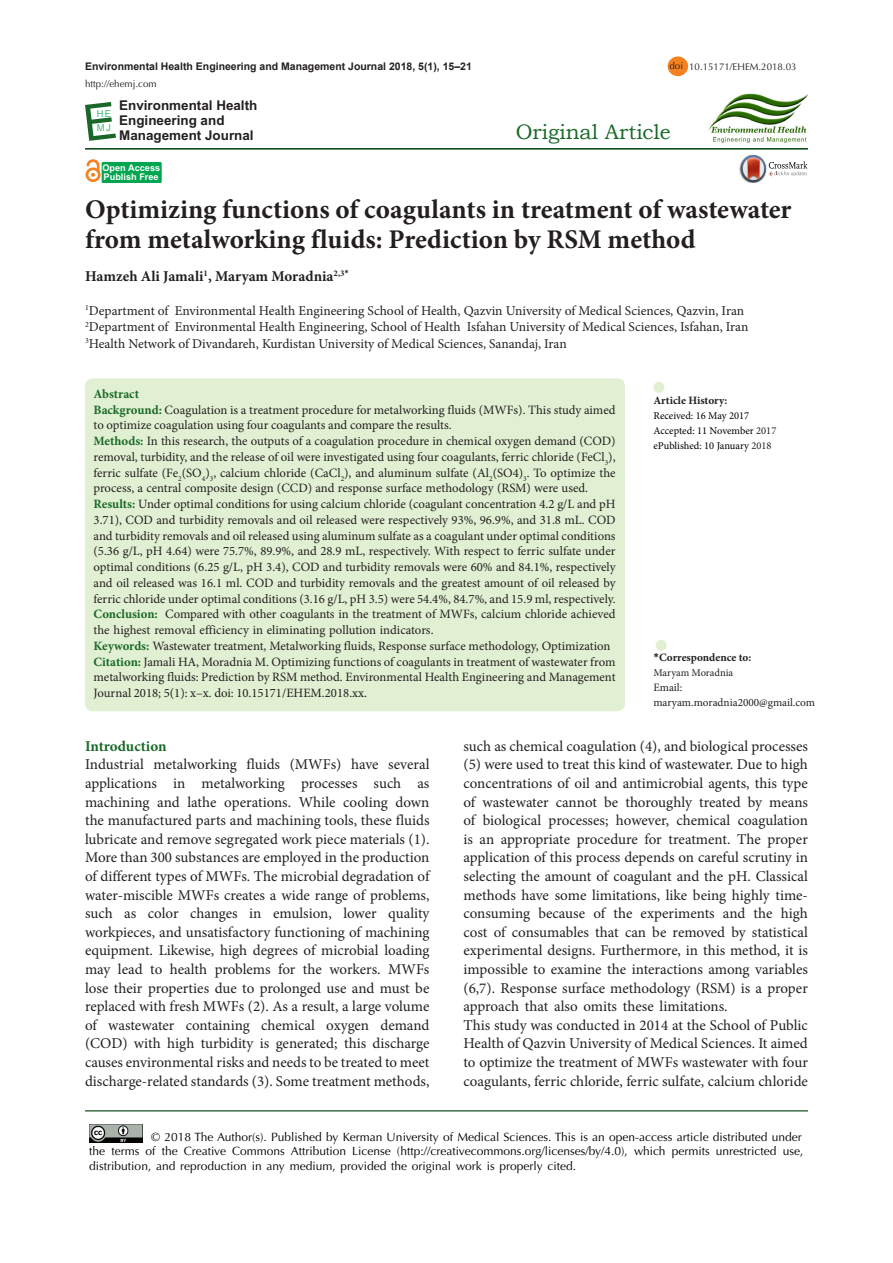
<style>
.page{position:relative;width:893px;height:1263px;background:#fff}
.page>*{position:absolute;margin:0;border:0;box-sizing:border-box;transform-origin:0 0}
.Default{font:700 27px/30px "Minion Pro";color:#231f20}
.t1{font:21px "Bookman Old Style";color:#196928}
.t2{font:15px/18.6px "Minion Pro";color:#231f20;text-align:justify}
.Default-2{font:700 15px "Minion Pro";color:#231f20}
.t3{font:700 15px "Minion Pro";letter-spacing:-.005em;color:#196928}
.Default-3{font:13.5px "Minion Pro";color:#231f20}
.t4{font:700 13.5px/15px "Arial";color:#231f20}
.Default-4{font:12.75px/15.8px "Minion Pro";color:#231f20;text-align:justify}
.Default-5{font:700 12.75px "Minion Pro";color:#196928}
.t5{font:12px/14.4px "Optima LT Std";color:#010202}
.t6{font:11.25px "Minion Pro";color:#231f20}
.t7{font:700 11.25px "Minion Pro";color:#231f20}
.t8{font:10.5px "Minion Pro";color:#000}
.t9{font:700 10.5px "Arial";color:#231f20}
.t10{font:10.5px "Minion Pro";color:#231f20}
.t11{font:9.75px "Optima LT Std";color:#231f20}
.t12{font:9.45px/14.5px "Arial";color:#41b977}
.t13{font:700 9.15px/9px "Arial";color:#fff}
.s1{font-weight:700;color:#196928}
.s2{font-family:"Calibri"}
.s3{color:#231f20}
</style>
<div class="page">
<hr style="left:85px;top:148px;width:723px;height:2px;background:#00410f">
<div style="left:85px;top:378px;width:540px;height:333px;background:#e1f0d2;border-radius:8px"></div>
<div style="left:656px;top:640px;width:11px;height:11px;background:#e1f0d2;border-radius:50%"></div>
<div style="left:653px;top:382px;width:11px;height:11px;background:#e1f0d2;border-radius:50%"></div>
<hr style="left:85px;top:1110px;width:723px;height:1px;background:#00410f">
<svg style="left:85px;top:102px;width:31px;height:39px"></svg>
<img style="left:89px;top:1124px;width:54px;height:19px">
<div style="left:668px;top:56px;width:20px;height:20px;background:#f58220;border-radius:50%"></div>
<div style="left:102px;top:162px;width:59px;height:21px;background:#00a54f"></div>
<div style="left:102px;top:162px;width:59px;height:21px;border:1px solid #00a54f"></div>
<div style="left:86px;top:167px;width:15px;height:15px;border:3px solid #f58220;border-radius:50%"></div>
<svg style="left:85px;top:161px;width:16px;height:16px"></svg>
<img style="left:708px;top:94px;width:100px;height:49px">
<img style="left:739px;top:163px;width:2px;height:13px">
<svg style="left:741px;top:155px;width:66px;height:27px"></svg>
<p class="t9" style="left:85px;top:59px;width:388px">Environmental Health Engineering and Management Journal 2018, 5(1), 15–21</p>
<p class="t11" style="left:85px;top:78px;width:73px">http://ehemj.com</p>
<p class="t12" style="left:97px;top:106px;width:16px">HE<br>MJ</p>
<p class="t4" style="left:119px;top:98px;width:140px">Environmental Health<br>Engineering and<br>Management Journal</p>
<p class="t13" style="left:102px;top:164px;width:59px">Open Access<br>Publish Free</p>
<p class="t11" style="left:669px;top:60px;width:15px">doi</p>
<p class="t11" style="left:689px;top:61px;width:109px">10.15171/EHEM.2018.03</p>
<p class="t1" style="left:516px;top:118px;width:156px">Original Article</p>
<p class="Default" style="left:85px;top:194px;width:708px">Optimizing functions of coagulants in treatment of wastewater from metalworking fluids: Prediction by RSM method</p>
<p class="Default-2" style="left:85px;top:266px;width:265px">Hamzeh Ali Jamali<sup>1</sup>, Maryam Moradnia<sup>2,3</sup><sup>*</sup></p>
<p class="Default-3" style="left:85px;top:301px;width:661px"><sup>1</sup>Department of Environmental Health Engineering School of Health, Qazvin University of Medical Sciences, Qazvin, Iran</p>
<p class="Default-3" style="left:85px;top:318px;width:665px"><sup>2</sup>Department of Environmental Health Engineering, School of Health Isfahan University of Medical Sciences, Isfahan, Iran</p>
<p class="Default-3" style="left:85px;top:334px;width:483px"><sup>3</sup>Health Network of Divandareh, Kurdistan University of Medical Sciences, Sanandaj, Iran</p>
<p class="Default-5" style="left:94px;top:385px;width:47px">Abstract</p>
<p class="Default-4" style="left:94px;top:402px;width:524px"><span class="s1">Background:</span> Coagulation is a treatment procedure for metalworking fluids (MWFs). This study aimed to optimize coagulation using four coagulants and compare the results.</p>
<p class="Default-4" style="left:94px;top:433px;width:524px"><span class="s1">Methods:</span> In this research, the outputs of a coagulation procedure in chemical oxygen demand (COD) removal, turbidity, and the release of oil were investigated using four coagulants, ferric chloride (FeCl<sub>3</sub>), ferric sulfate (Fe<sub>2</sub>(SO<sub>4</sub>)<sub>3</sub>, calcium chloride (CaCl<sub>2</sub>), and aluminum sulfate (Al<sub>2</sub>(SO4)<sub>3</sub>. To optimize the process, a central composite design (CCD) and response surface methodology (RSM) were used.</p>
<p class="Default-4" style="left:94px;top:496px;width:524px"><span class="s1">Results:</span> Under optimal conditions for using calcium chloride (coagulant concentration 4.2 g/L and pH 3.71), COD and turbidity removals and oil released were respectively 93%, 96.9%, and 31.8 mL. COD and turbidity removals and oil released using aluminum sulfate as a coagulant under optimal conditions (5.36 g/L, pH 4.64) were 75.7%, 89.9%, and 28.9 mL, respectively. With respect to ferric sulfate under optimal conditions (6.25 g/L, pH 3.4), COD and turbidity removals were 60% and 84.1%, respectively and oil released was 16.1 ml. COD and turbidity removals and the greatest amount of oil released by ferric chloride under optimal conditions (3.16 g/L, pH 3.5) were 54.4%, 84.7%, and 15.9 ml, respectively.</p>
<p class="Default-4" style="left:94px;top:606px;width:523px"><span class="s1">Conclusion:</span> Compared with other coagulants in the treatment of MWFs, calcium chloride achieved the highest removal efficiency in eliminating pollution indicators.</p>
<p class="Default-4" style="left:94px;top:638px;width:518px"><span class="s1">Keywords:</span> Wastewater treatment, Metalworking fluids, Response surface methodology, Optimization</p>
<p class="Default-4" style="left:94px;top:654px;width:524px"><span class="s1">Citation:</span> Jamali HA, Moradnia M. Optimizing functions of coagulants in treatment of wastewater from metalworking fluids: Prediction by RSM method. Environmental Health Engineering and Management Journal 2018; 5(1): x–x. doi: 10.15171/EHEM.2018.xx.</p>
<p class="t7" style="left:653px;top:649px;width:99px"><span class="s2">*</span>Correspondence to:</p>
<p class="t7" style="left:653px;top:392px;width:76px">Article History:</p>
<p class="t8" style="left:653px;top:408px;width:97px">Received: 16 May 2017</p>
<p class="t8" style="left:653px;top:423px;width:124px">Accepted: 11 November <span class="s3">2017</span></p>
<p class="t8" style="left:653px;top:438px;width:120px">ePublished: 10 January <span class="s3">2018</span></p>
<p class="t10" style="left:653px;top:665px;width:81px">Maryam Moradnia</p>
<p class="t6" style="left:653px;top:679px;width:30px">Email:</p>
<p class="t6" style="left:653px;top:694px;width:163px">maryam.moradnia2000@gmail.com</p>
<p class="t3" style="left:85px;top:735px;width:83px">Introduction</p>
<p class="t2" style="left:85px;top:755px;width:346px">Industrial metalworking fluids (MWFs) have several applications in metalworking processes such as machining and lathe operations. While cooling down the manufactured parts and machining tools, these fluids lubricate and remove segregated work piece materials (1).</p>
<p class="t2" style="left:85px;top:848px;width:346px">More than 300 substances are employed in the production of different types of MWFs. The microbial degradation of water-miscible MWFs creates a wide range of problems, such as color changes in emulsion, lower quality workpieces, and unsatisfactory functioning of machining equipment. Likewise, high degrees of microbial loading may lead to health problems for the workers. MWFs lose their properties due to prolonged use and must be replaced with fresh MWFs (2). As a result, a large volume of wastewater containing chemical oxygen demand (COD) with high turbidity is generated; this discharge causes environmental risks and needs to be treated to meet discharge-related standards (3). Some treatment methods,</p>
<p class="t2" style="left:463px;top:737px;width:346px">such as chemical coagulation (4), and biological processes (5) were used to treat this kind of wastewater. Due to high concentrations of oil and antimicrobial agents, this type of wastewater cannot be thoroughly treated by means of biological processes; however, chemical coagulation is an appropriate procedure for treatment. The proper application of this process depends on careful scrutiny in selecting the amount of coagulant and the pH. Classical methods have some limitations, like being highly time&shy;consuming because of the experiments and the high cost of consumables that can be removed by statistical experimental designs. Furthermore, in this method, it is impossible to examine the interactions among variables (6,7). Response surface methodology (RSM) is a proper approach that also omits these limitations.</p>
<p class="t2" style="left:463px;top:1016px;width:346px">This study was conducted in 2014 at the School of Public Health of Qazvin University of Medical Sciences. It aimed to optimize the treatment of MWFs wastewater with four coagulants, ferric chloride, ferric sulfate, calcium chloride</p>
<p class="t5" style="left:89px;top:1130px;width:715px;text-indent:62px">© 2018 The Author(s). Published by Kerman University of Medical Sciences. This is an open-access article distributed under the terms of the Creative Commons Attribution License (http://creativecommons.org/licenses/by/4.0), which permits unrestricted use, distribution, and reproduction in any medium, provided the original work is properly cited.</p>
</div>
